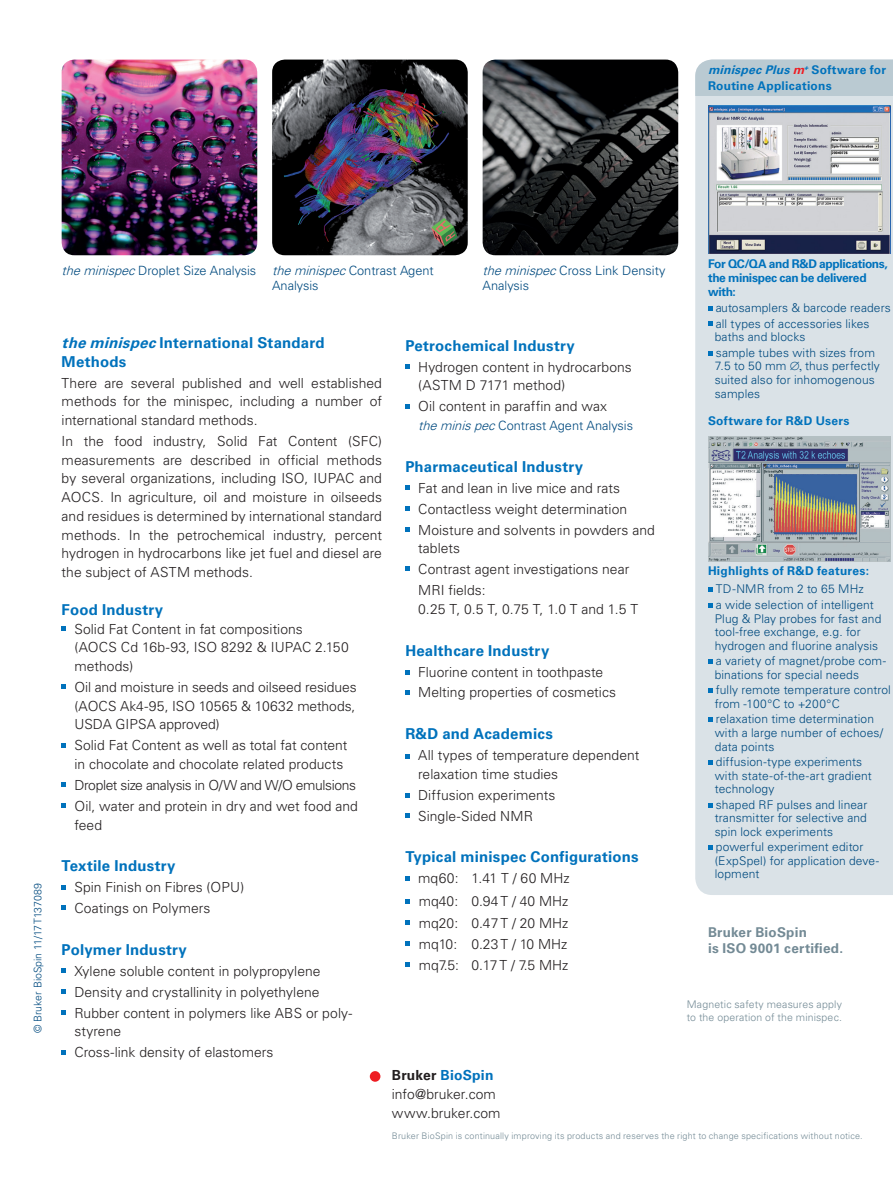
<style>
.page{position:relative;width:893px;height:1187px;background:#fff}
.page>*{position:absolute;margin:0;border:0;box-sizing:border-box;transform-origin:0 0}
.t1{font:700 15px/18.8px "Univers LT Std";letter-spacing:.015em;color:#0072bc}
.t2{font:300 13.8px/18.8px "Univers LT Std";color:#231f20}
.t3{font:300 13.8px/20.9px "Univers LT Std";letter-spacing:-.02em;color:#231f20}
.t4{font:700 13.5px/16.2px "Univers LT Std";letter-spacing:.015em;color:#738a95}
.t5{font:300 12.75px/15.3px "Univers LT Std";color:#004a7f}
.t6{font:300 12px/13.5px "Univers LT Std";letter-spacing:.01em;color:#004a7f}
.t7{font:700 12px/15.8px "Univers LT Std";letter-spacing:.015em;color:#0072bc}
.t8{font:700 12px/14.4px "Univers LT Std";letter-spacing:-.025em;color:#0072bc}
.t9{font:300 10.5px/12.6px "Univers LT Std";letter-spacing:.015em;color:#738a95}
.t10{font:300 10.5px "Univers LT Std";color:#004a7f}
.t11{font:300 9px "Univers LT Std";letter-spacing:.02em;color:#738a95}
.s1{font-style:italic}
.s2{font-style:italic;color:#ee1d23}
.s3{font-weight:700}
.s4{font-weight:700;color:#0072bc}
</style>
<div class="page">
<div style="left:370px;top:1070px;width:10px;height:11px;background:#ee1d23;border-radius:50%"></div>
<svg style="left:62px;top:626px;width:4px;height:4px"></svg>
<svg style="left:62px;top:684px;width:4px;height:5px"></svg>
<svg style="left:62px;top:743px;width:4px;height:4px"></svg>
<svg style="left:62px;top:782px;width:4px;height:5px"></svg>
<svg style="left:62px;top:803px;width:4px;height:4px"></svg>
<svg style="left:62px;top:885px;width:4px;height:4px"></svg>
<svg style="left:62px;top:905px;width:4px;height:5px"></svg>
<svg style="left:62px;top:968px;width:4px;height:4px"></svg>
<svg style="left:62px;top:989px;width:4px;height:4px"></svg>
<svg style="left:62px;top:1010px;width:4px;height:4px"></svg>
<svg style="left:62px;top:1050px;width:4px;height:4px"></svg>
<svg style="left:405px;top:364px;width:5px;height:5px"></svg>
<svg style="left:405px;top:404px;width:5px;height:4px"></svg>
<svg style="left:405px;top:485px;width:5px;height:5px"></svg>
<svg style="left:405px;top:506px;width:5px;height:4px"></svg>
<svg style="left:405px;top:527px;width:5px;height:4px"></svg>
<svg style="left:405px;top:566px;width:5px;height:5px"></svg>
<svg style="left:405px;top:670px;width:5px;height:5px"></svg>
<svg style="left:405px;top:690px;width:5px;height:4px"></svg>
<svg style="left:405px;top:754px;width:5px;height:4px"></svg>
<svg style="left:405px;top:793px;width:5px;height:5px"></svg>
<svg style="left:405px;top:813px;width:5px;height:4px"></svg>
<svg style="left:405px;top:876px;width:5px;height:4px"></svg>
<svg style="left:405px;top:899px;width:5px;height:4px"></svg>
<svg style="left:405px;top:920px;width:5px;height:4px"></svg>
<svg style="left:405px;top:941px;width:5px;height:4px"></svg>
<svg style="left:405px;top:962px;width:5px;height:5px"></svg>
<img style="left:62px;top:60px;width:195px;height:195px">
<img style="left:272px;top:60px;width:196px;height:195px">
<img style="left:483px;top:60px;width:195px;height:195px">
<div style="left:695px;top:96px;width:198px;height:799px;background:#dae2e7"></div>
<div style="left:695px;top:60px;width:198px;height:36px;background:#bacad2"></div>
<svg style="left:708px;top:306px;width:4px;height:4px"></svg>
<svg style="left:708px;top:322px;width:4px;height:4px"></svg>
<svg style="left:708px;top:351px;width:4px;height:4px"></svg>
<svg style="left:708px;top:587px;width:4px;height:5px"></svg>
<svg style="left:708px;top:603px;width:4px;height:4px"></svg>
<svg style="left:708px;top:659px;width:4px;height:4px"></svg>
<svg style="left:708px;top:688px;width:4px;height:4px"></svg>
<svg style="left:708px;top:717px;width:4px;height:5px"></svg>
<svg style="left:708px;top:760px;width:4px;height:4px"></svg>
<svg style="left:708px;top:802px;width:4px;height:5px"></svg>
<svg style="left:708px;top:845px;width:4px;height:4px"></svg>
<img style="left:708px;top:105px;width:183px;height:149px">
<img style="left:708px;top:436px;width:183px;height:125px">
<p class="t7" style="left:708px;top:62px;width:180px"><span class="s1">minispecPlus</span> <span class="s2">m</span><sup>+</sup> S o f t w a r e f o r<br>Routine Applications</p>
<p class="t10" style="left:32px;top:1033px;width:151px;rotate:-90deg">© Bruker BioSpin 11/17 T137089</p>
<p class="t5" style="left:62px;top:263px;width:196px"><span class="s1">theminispec</span>Droplet Size Analysis</p>
<p class="t5" style="left:483px;top:263px;width:185px"><span class="s1">theminispec</span>Cross Link Density<br>Analysis</p>
<p class="t5" style="left:272px;top:263px;width:163px"><span class="s1">theminispec</span>Contrast Agent<br>Analysis</p>
<p class="t1" style="left:62px;top:333px;width:265px"><span class="s1">theminispec</span>International Standard<br>Methods</p>
<p class="t2" style="left:62px;top:373px;width:322px;text-align:justify">There are several published and well established methods for the minispec, including a number of international standard methods.</p>
<p class="t2" style="left:62px;top:431px;width:322px;text-align:justify">In the food industry, Solid Fat Content (SFC) measurements are described in official methods by several organizations, including ISO, IUPAC and AOCS. In agriculture, oil and moisture in oilseeds and residues is determined by international standard methods. In the petrochemical industry, percent hydrogen in hydrocarbons like jet fuel and diesel are the subject of ASTM methods.</p>
<p class="t1" style="left:62px;top:600px;width:103px">Food Industry</p>
<p class="t2" style="left:74px;top:619px;width:276px">Solid Fat Content in fat compositions (AOCS Cd 16b-93, ISO 8292 &amp; IUPAC 2.150 methods)</p>
<p class="t2" style="left:74px;top:677px;width:284px;text-align:justify">Oil and moisture in seeds and oilseed residues (AOCS Ak4-95, ISO 10565 &amp; 10632 methods, USDA GIPSA approved)</p>
<p class="t2" style="left:74px;top:736px;width:274px">Solid Fat Content as well as total fat content in chocolate and chocolate related products</p>
<p class="t3" style="left:74px;top:774px;width:285px">Droplet size analysis in O/W and W/O emulsions<br>Oil, water and protein in dry and wet food and</p>
<p class="t2" style="left:74px;top:815px;width:29px">feed</p>
<p class="t1" style="left:62px;top:856px;width:115px">Textile Industry</p>
<p class="t2" style="left:74px;top:877px;width:171px;line-height:20.9px">Spin Finish on Fibres (OPU)<br>Coatings on Polymers</p>
<p class="t1" style="left:62px;top:940px;width:127px">Polymer Industry</p>
<p class="t2" style="left:74px;top:960px;width:279px;line-height:20.9px">Xylene soluble content in polypropylene<br>Density and crystallinity in polyethylene<br>Rubber content in polymers like ABS or poly-</p>
<p class="t2" style="left:74px;top:1021px;width:201px;line-height:20.9px">styrene<br>Cross-link density of elastomers</p>
<p class="t1" style="left:405px;top:336px;width:171px">Petrochemical Industry</p>
<p class="t2" style="left:418px;top:357px;width:215px">Hydrogen content in hydrocarbons (ASTM D 7171 method)</p>
<p class="t2" style="left:418px;top:397px;width:190px">Oil content in paraffin and wax</p>
<p class="t5" style="left:418px;top:418px;width:216px"><span class="s1">theminispec</span>Contrast Agent Analysis</p>
<p class="t1" style="left:405px;top:457px;width:179px">Pharmaceutical Industry</p>
<p class="t2" style="left:418px;top:477px;width:238px;line-height:20.9px">Fat and lean in live mice and rats<br>Contactless weight determination<br>Moisture and solvents in powders and</p>
<p class="t2" style="left:418px;top:538px;width:213px;line-height:20.9px">tablets<br>Contrast agent investigations near<br>MRI fields:</p>
<p class="t2" style="left:418px;top:599px;width:222px">0.25 T, 0.5 T, 0.75 T, 1.0 T and 1.5 T</p>
<p class="t1" style="left:405px;top:641px;width:145px">Healthcare Industry</p>
<p class="t2" style="left:418px;top:661px;width:199px;line-height:20.9px">Fluorine content in toothpaste<br>Melting properties of cosmetics</p>
<p class="t1" style="left:405px;top:724px;width:149px">R&amp;D and Academics</p>
<p class="t2" style="left:418px;top:745px;width:223px">All types of temperature dependent relaxation time studies</p>
<p class="t2" style="left:418px;top:784px;width:139px;line-height:20.9px">Diffusion experiments<br>Single-Sided NMR</p>
<p class="t1" style="left:405px;top:847px;width:235px">Typical minispec Configurations</p>
<p class="t2" style="left:418px;top:866px;width:153px;line-height:23px">mq60: 1.41 T / 60 MHz mq40: 0.94 T / 40 MHz</p>
<p class="t2" style="left:419px;top:912px;width:151px;line-height:21.3px;text-align:justify">mq20: 0.47 T / 20 MHz mq10: 0.23 T / 10 MHz mq7.5: 0.17 T / 7.5 MHz</p>
<p class="t2" style="left:392px;top:1065px;width:110px"><span class="s3">Bruker</span> <span class="s4">BioSpin </span>info@bruker.com www.bruker.com</p>
<p class="t8" style="left:708px;top:256px;width:181px">For QC/QA and R&amp;D applications, the minispec can be delivered with:</p>
<p class="t6" style="left:716px;top:300px;width:177px;line-height:15.6px">autosamplers &amp; barcode readers all types of accessories likes</p>
<p class="t6" style="left:715px;top:329px;width:162px;line-height:15.6px">baths and blocks<br>sample tubes with sizes from</p>
<p class="t6" style="left:715px;top:359px;width:167px;line-height:14px">7.5 to 50 mm ∅ thus perfectly suited also for inhomogenous samples</p>
<p class="t7" style="left:708px;top:413px;width:143px">Software for R&amp;D Users</p>
<p class="t7" style="left:708px;top:562px;width:162px">Highlights of R&amp;D features:</p>
<p class="t6" style="left:716px;top:581px;width:159px;line-height:15.6px">TD-NMR from 2 to 65 MHz<br>a wide selection of intelligent</p>
<p class="t6" style="left:715px;top:611px;width:168px">Plug &amp; Play probes for fast and tool-free exchange, e.g. for hydrogen and fluorine analysis</p>
<p class="t6" style="left:715px;top:654px;width:173px">a variety of magnet/probe com&shy;binations for special needs</p>
<p class="t6" style="left:715px;top:683px;width:178px">fully remote temperature control from -100°C to +200°C</p>
<p class="t6" style="left:715px;top:712px;width:170px">relaxation time determination with a large number of echoes/ data points</p>
<p class="t6" style="left:715px;top:755px;width:158px">diffusion-type experiments with state-of-the-art gradient technology</p>
<p class="t6" style="left:715px;top:797px;width:154px;text-align:justify">shaped RF pulses and linear transmitter for selective and spin lock experiments</p>
<p class="t6" style="left:715px;top:840px;width:166px">powerful experiment editor (ExpSpel) for application deve&shy;lopment</p>
<p class="t4" style="left:708px;top:923px;width:137px">Bruker BioSpin<br>is ISO 9001 certified.</p>
<p class="t9" style="left:687px;top:998px;width:157px">Magnetic safety measures apply to the operation of the minispec.</p>
<p class="t11" style="left:392px;top:1130px;width:472px">Bruker BioSpin is continually improving its products and reserves the right to change specifications without notice.</p>
</div>
